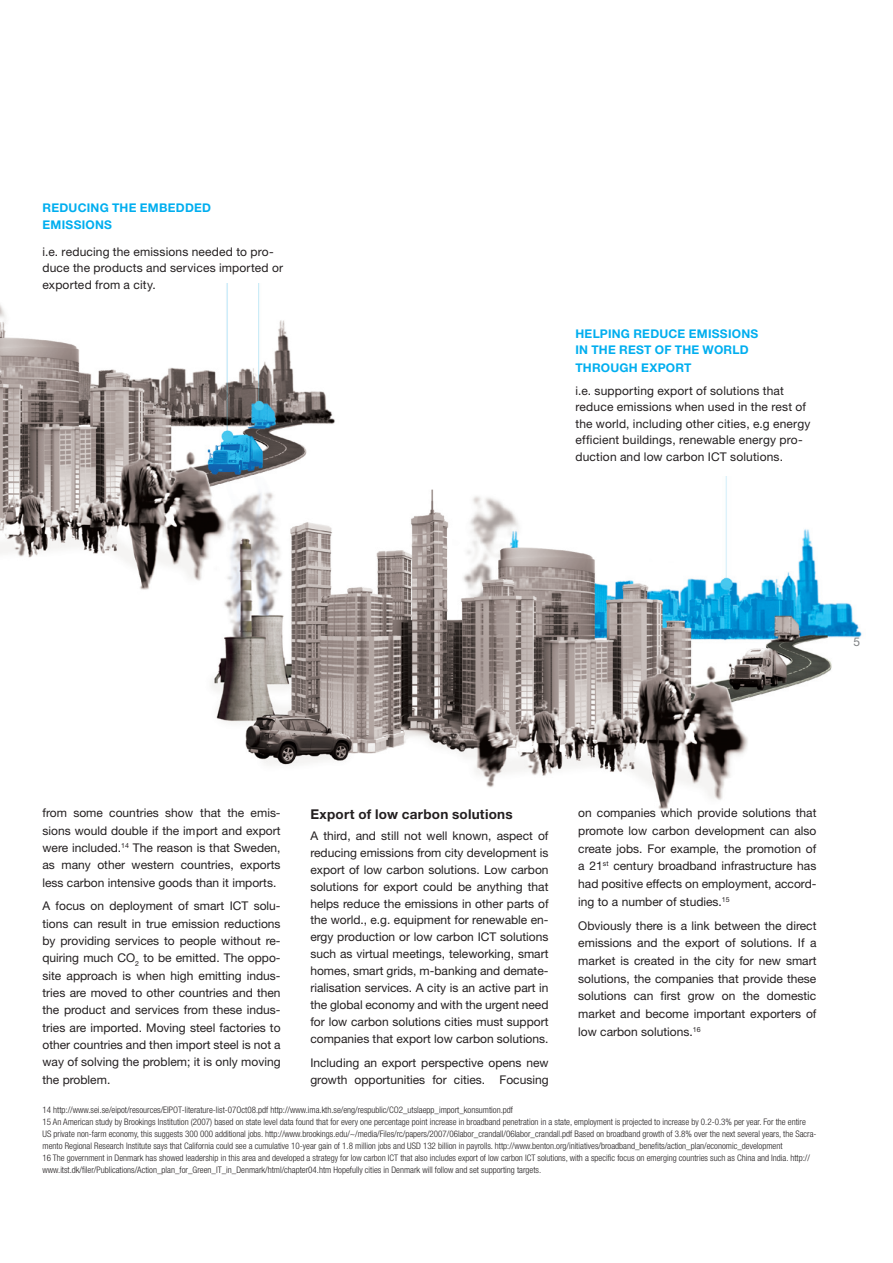
<style>
.page{position:relative;width:893px;height:1263px;background:#fff}
.page>*{position:absolute;margin:0;border:0;box-sizing:border-box;transform-origin:0 0}
.Mellanrubrik{font:700 13.5px "Helvetica Neue";letter-spacing:.025em;color:#231f20}
.Bröd{font:12px/17.4px "Helvetica Neue";color:#231f20;text-align:justify}
.Mellanrubrik-2{font:12px/16.5px "Helvetica Neue";letter-spacing:.015em;color:#231f20}
.Mellanrubrik-3{font:700 12px "Helvetica Neue";letter-spacing:.02em;color:#00aeef}
.Mellanrubrik-4{font:12px "Helvetica Neue";color:#808285}
.t1{font:300 condensed 9px/12px "Helvetica Neue";color:#231f20}
</style>
<div class="page">
<img style="left:0;top:284px;width:335px;height:306px">
<img style="left:189px;top:477px;width:673px;height:333px">
<p class="Mellanrubrik-3" style="left:43px;top:201px;width:135px">REDUCING THE EMBEDDED</p>
<p class="Mellanrubrik-3" style="left:43px;top:217px;width:71px">EMISSIONS</p>
<p class="Mellanrubrik-2" style="left:43px;top:243px;width:242px">i.e. reducing the emissions needed to pro&shy;duce the products and services imported or exported from a city.</p>
<p class="Mellanrubrik-3" style="left:575px;top:326px;width:68px">HELPING RED</p>
<p class="Mellanrubrik-3" style="left:659px;top:326px;width:100px">UCE EMISSIONS</p>
<p class="Mellanrubrik-3" style="left:575px;top:342px;width:173px">IN THE REST OF THE WORLD</p>
<p class="Mellanrubrik-3" style="left:575px;top:360px;width:118px">THROUGH EXPORT</p>
<p class="Mellanrubrik-2" style="left:575px;top:382px;width:236px">i.e. supporting export of solutions that reduce emissions when used in the rest of the world, including other cities, e.g energy efficient buildings, renewable energy pro&shy;duction and low carbon ICT solutions.</p>
<p class="Mellanrubrik-4" style="left:853px;top:634px;width:8px">5</p>
<p class="Bröd" style="left:43px;top:804px;width:240px">from some countries show that the emis&shy;sions would double if the import and export were included.<sup>14</sup> The reason is that Sweden, as many other western countries, exports less carbon intensive goods than it imports.</p>
<p class="Bröd" style="left:43px;top:897px;width:240px">A focus on deployment of smart ICT solu&shy;tions can result in true emission reductions by providing services to people without re&shy;quiring much CO<sub>2</sub> to be emitted. The oppo&shy;site approach is when high emitting indus&shy;tries are moved to other countries and then the product and services from these indus&shy;tries are imported. Moving steel factories to other countries and then import steel is not a way of solving the problem; it is only moving the problem.</p>
<p class="Mellanrubrik" style="left:310px;top:805px;width:204px">EXPORT OF LOW CARBON SOLUTIONS</p>
<p class="Bröd" style="left:310px;top:827px;width:240px;line-height:17px">A third, and still not well known, aspect of reducing emissions from city development is export of low carbon solutions. Low carbon solutions for export could be anything that helps reduce the emissions in other parts of the world., e.g. equipment for renewable en&shy;ergy production or low carbon ICT solutions such as virtual meetings, teleworking, smart homes, smart grids, m-banking and demate&shy;rialisation services. A city is an active part in the global economy and with the urgent need for low carbon solutions cities must support companies that export low carbon solutions.</p>
<p class="Bröd" style="left:310px;top:1054px;width:240px;line-height:17px">Including an export perspective opens new growth opportunities for cities. Focusing</p>
<p class="Bröd" style="left:578px;top:804px;width:240px">on companies which provide solutions that promote low carbon development can also create jobs. For example, the promotion of a 21<sup>st</sup> century broadband infrastructure has had positive effects on employment, accord&shy;ing to a number of studies.<sup>15</sup></p>
<p class="Bröd" style="left:578px;top:916px;width:240px">Obviously there is a link between the direct emissions and the export of solutions. If a market is created in the city for new smart solutions, the companies that provide these solutions can first grow on the domestic market and become important exporters of low carbon solutions.<sup>16</sup></p>
<p class="t1" style="left:43px;top:1104px;width:472px">14 http://www.sei.se/eipot/resources/EIPOT-literature-list-07Oct08.pdf http://www.ima.kth.se/eng/respublic/CO2_utslaepp_import_konsumtion.pdf</p>
<p class="t1" style="left:43px;top:1116px;width:775px">15 An American study by Brookings Institution (2007) based on state level data found that for every one percentage point increase in broadband penetration in a state, employment is projected to increase by 0.2-0.3% per year. For the entire<br>US private non-farm economy, this suggests 300 000 additional jobs. http://www.brookings.edu/~/media/Files/rc/papers/2007/06labor_crandall/06labor_crandall.pdf Based on broadband growth of 3.8% over the next several years, the Sacra&shy;mento Regional Research Institute says that California could see a cumulative 10-year gain of 1.8 million jobs and USD 132 billion in payrolls. http://www.benton.org/initiatives/broadband_benefits/action_plan/economic_development</p>
<p class="t1" style="left:43px;top:1152px;width:769px">16 The government in Denmark has showed leadership in this area and developed a strategy for low carbon ICT that also includes export of low carbon ICT solutions, with a specific focus on emerging countries such as China and India. http:// www.itst.dk/filer/Publications/Action_plan_for_Green_IT_in_Denmark/html/chapter04.htm Hopefully cities in Denmark will follow and set supporting targets.</p>
</div>
